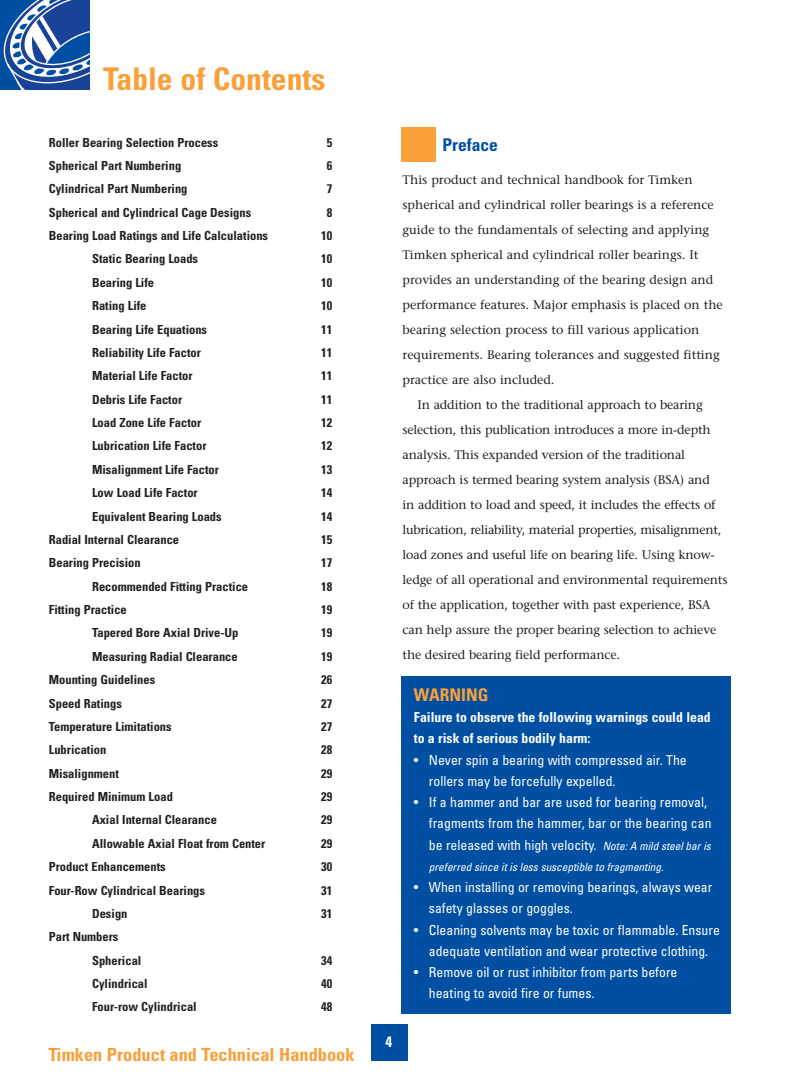
<style>
.page{position:relative;width:810px;height:1080px;background:#fff}
.page>*{position:absolute;margin:0;border:0;box-sizing:border-box;transform-origin:0 0}
.t1{font:700 condensed 31.25px "Univers";color:#f9a039}
.t2{font:700 condensed 18.12px "Univers";color:#f9a039}
.t3{font:700 condensed 17.5px "Univers";color:#f9a039}
.t4{font:700 condensed 17.5px "Univers";color:#004fa3}
.t5{font:700 condensed 15px "Univers";color:#fff}
.t6{font:condensed 13.75px/21.2px "Univers";color:#fff}
.t7{font:700 condensed 13.75px/21.2px "Univers";color:#fff}
.t8{font:12.5px "Stone Serif";letter-spacing:-.01em;color:#231f1f}
.t9{font:700 condensed 12.5px/23.4px "Univers";color:#231f1f}
.t10{font:italic condensed 11.25px "Univers";color:#fff}
.s1{font-style:italic;font-size:11.25px}
</style>
<div class="page">
<div style="left:371px;top:1024px;width:36px;height:36px;background:#004fa3"></div>
<svg style="left:0;top:0;width:90px;height:90px"></svg>
<div style="left:401px;top:677px;width:330px;height:337px;background:#004fa3"></div>
<div style="left:401px;top:128px;width:35px;height:34px;background:#f9a039"></div>
<h1 class="t1" style="left:103px;top:68px;width:224px">Table of Contents</h1>
<p class="t9" style="left:49px;top:132px;width:171px">Roller Bearing Selection Process</p>
<p class="t9" style="left:327px;top:132px;width:7px">5</p>
<p class="t9" style="left:49px;top:155px;width:134px">Spherical Part Numbering</p>
<p class="t9" style="left:327px;top:155px;width:7px">6</p>
<p class="t9" style="left:49px;top:178px;width:140px">Cylindrical Part Numbering</p>
<p class="t9" style="left:327px;top:178px;width:7px">7</p>
<p class="t9" style="left:49px;top:202px;width:204px">Spherical and Cylindrical Cage Designs</p>
<p class="t9" style="left:327px;top:202px;width:7px">8</p>
<p class="t9" style="left:49px;top:225px;width:221px">Bearing Load Ratings and Life Calculations</p>
<p class="t9" style="left:321px;top:225px;width:13px">10</p>
<p class="t9" style="left:92px;top:249px;width:108px">Static Bearing Loads</p>
<p class="t9" style="left:321px;top:249px;width:13px">10</p>
<p class="t9" style="left:92px;top:272px;width:64px">Bearing Life</p>
<p class="t9" style="left:321px;top:272px;width:13px">10</p>
<p class="t9" style="left:92px;top:295px;width:56px">Rating Life</p>
<p class="t9" style="left:321px;top:295px;width:13px">10</p>
<p class="t9" style="left:92px;top:319px;width:117px">Bearing Life Equations</p>
<p class="t9" style="left:321px;top:319px;width:13px">11</p>
<p class="t9" style="left:92px;top:342px;width:110px">Reliability Life Factor</p>
<p class="t9" style="left:321px;top:342px;width:13px">11</p>
<p class="t9" style="left:92px;top:365px;width:102px">Material Life Factor</p>
<p class="t9" style="left:321px;top:365px;width:13px">11</p>
<p class="t9" style="left:92px;top:389px;width:92px">Debris Life Factor</p>
<p class="t9" style="left:321px;top:389px;width:13px">11</p>
<p class="t9" style="left:92px;top:412px;width:111px">Load Zone Life Factor</p>
<p class="t9" style="left:321px;top:412px;width:13px">12</p>
<p class="t9" style="left:92px;top:436px;width:116px">Lubrication Life Factor</p>
<p class="t9" style="left:321px;top:436px;width:13px">12</p>
<p class="t9" style="left:92px;top:459px;width:128px">Misalignment Life Factor</p>
<p class="t9" style="left:321px;top:459px;width:13px">13</p>
<p class="t9" style="left:92px;top:482px;width:107px">Low Load Life Factor</p>
<p class="t9" style="left:321px;top:482px;width:13px">14</p>
<p class="t9" style="left:92px;top:506px;width:131px">Equivalent Bearing Loads</p>
<p class="t9" style="left:321px;top:506px;width:13px">14</p>
<p class="t9" style="left:49px;top:529px;width:132px">Radial Internal Clearance</p>
<p class="t9" style="left:321px;top:529px;width:13px">15</p>
<p class="t9" style="left:49px;top:552px;width:93px">Bearing Precision</p>
<p class="t9" style="left:321px;top:552px;width:13px">17</p>
<p class="t9" style="left:92px;top:576px;width:158px">Recommended Fitting Practice</p>
<p class="t9" style="left:321px;top:576px;width:13px">18</p>
<p class="t9" style="left:49px;top:599px;width:80px">Fitting Practice</p>
<p class="t9" style="left:321px;top:599px;width:13px">19</p>
<p class="t9" style="left:92px;top:623px;width:148px">Tapered Bore Axial Drive-Up</p>
<p class="t9" style="left:321px;top:623px;width:13px">19</p>
<p class="t9" style="left:92px;top:646px;width:147px">Measuring Radial Clearance</p>
<p class="t9" style="left:321px;top:646px;width:13px">19</p>
<p class="t9" style="left:49px;top:669px;width:108px">Mounting Guidelines</p>
<p class="t9" style="left:321px;top:669px;width:13px">26</p>
<p class="t9" style="left:49px;top:693px;width:75px">Speed Ratings</p>
<p class="t9" style="left:321px;top:693px;width:13px">27</p>
<p class="t9" style="left:49px;top:716px;width:124px">Temperature Limitations</p>
<p class="t9" style="left:321px;top:716px;width:13px">27</p>
<p class="t9" style="left:49px;top:739px;width:59px">Lubrication</p>
<p class="t9" style="left:321px;top:739px;width:13px">28</p>
<p class="t9" style="left:49px;top:763px;width:72px">Misalignment</p>
<p class="t9" style="left:321px;top:763px;width:13px">29</p>
<p class="t9" style="left:49px;top:786px;width:126px">Required Minimum Load</p>
<p class="t9" style="left:321px;top:786px;width:13px">29</p>
<p class="t9" style="left:92px;top:810px;width:126px">Axial Internal Clearance</p>
<p class="t9" style="left:321px;top:810px;width:13px">29</p>
<p class="t9" style="left:92px;top:833px;width:175px">Allowable Axial Float from Center</p>
<p class="t9" style="left:321px;top:833px;width:13px">29</p>
<p class="t9" style="left:49px;top:856px;width:118px">Product Enhancements</p>
<p class="t9" style="left:321px;top:856px;width:13px">30</p>
<p class="t9" style="left:49px;top:880px;width:158px">Four-Row Cylindrical Bearings</p>
<p class="t9" style="left:321px;top:880px;width:13px">31</p>
<p class="t9" style="left:92px;top:903px;width:37px">Design</p>
<p class="t9" style="left:321px;top:903px;width:13px">31</p>
<p class="t9" style="left:92px;top:926px;width:51px;text-indent:-43px">Part Numbers<br>Spherical</p>
<p class="t9" style="left:321px;top:950px;width:13px">34</p>
<p class="t9" style="left:92px;top:973px;width:57px">Cylindrical</p>
<p class="t9" style="left:321px;top:973px;width:13px">40</p>
<p class="t9" style="left:92px;top:997px;width:106px">Four-row Cylindrical</p>
<p class="t9" style="left:321px;top:997px;width:13px">48</p>
<h2 class="t2" style="left:48px;top:1047px;width:308px">Timken Product and Technical Handbook</h2>
<h3 class="t4" style="left:443px;top:139px;width:57px">Preface</h3>
<p class="t8" style="left:403px;top:175px;width:292px">This product and technical handbook for Timken</p>
<p class="t8" style="left:403px;top:200px;width:313px">spherical and cylindrical roller bearings is a reference</p>
<p class="t8" style="left:403px;top:225px;width:308px">guide to the fundamentals of selecting and applying</p>
<p class="t8" style="left:403px;top:250px;width:297px">Timken spherical and cylindrical roller bearings. It</p>
<p class="t8" style="left:403px;top:275px;width:312px">provides an understanding of the bearing design and</p>
<p class="t8" style="left:403px;top:300px;width:322px">performance features. Major emphasis is placed on the</p>
<p class="t8" style="left:403px;top:325px;width:298px">bearing selection process to fill various application</p>
<p class="t8" style="left:403px;top:350px;width:319px">requirements. Bearing tolerances and suggested fitting</p>
<p class="t8" style="left:403px;top:375px;width:153px">practice are also included.</p>
<p class="t8" style="left:418px;top:400px;width:287px">In addition to the traditional approach to bearing</p>
<p class="t8" style="left:403px;top:425px;width:310px">selection, this publication introduces a more in-depth</p>
<p class="t8" style="left:403px;top:450px;width:284px">analysis. This expanded version of the traditional</p>
<p class="t8" style="left:403px;top:475px;width:309px">approach is termed bearing system analysis (BSA) and</p>
<p class="t8" style="left:403px;top:500px;width:315px">in addition to load and speed, it includes the effects of</p>
<p class="t8" style="left:403px;top:525px;width:320px">lubrication, reliability, material properties, misalignment,</p>
<p class="t8" style="left:403px;top:550px;width:314px">load zones and useful life on bearing life. Using know-</p>
<p class="t8" style="left:403px;top:575px;width:326px">ledge of all operational and environmental requirements</p>
<p class="t8" style="left:403px;top:600px;width:309px">of the application, together with past experience, BSA</p>
<p class="t8" style="left:403px;top:625px;width:315px">can help assure the proper bearing selection to achieve</p>
<p class="t8" style="left:403px;top:650px;width:219px">the desired bearing field performance.</p>
<h3 class="t3" style="left:414px;top:688px;width:76px">WARNING</h3>
<p class="t7" style="left:414px;top:708px;width:298px">Failure to observe the following warnings could lead to a risk of serious bodily harm:</p>
<p class="t6" style="left:429px;top:750px;width:259px;text-indent:-15px">• Never spin a bearing with compressed air. The rollers may be forcefully expelled.</p>
<p class="t6" style="left:429px;top:793px;width:284px;text-indent:-15px">• If a hammer and bar are used for bearing removal, fragments from the hammer, bar or the bearing can be released with high velocity. <span class="s1">Note: A mild steel bar is</span></p>
<p class="t10" style="left:429px;top:863px;width:236px">preferred since it is less susceptible to fragmenting.</p>
<p class="t6" style="left:429px;top:878px;width:285px;text-indent:-15px">• When installing or removing bearings, always wear safety glasses or goggles.</p>
<p class="t6" style="left:414px;top:920px;width:308px;text-align:center">• Cleaning solvents may be toxic or flammable. Ensure adequate ventilation and wear protective clothing.</p>
<p class="t6" style="left:429px;top:963px;width:250px;text-indent:-15px">• Remove oil or rust inhibitor from parts before heating to avoid fire or fumes.</p>
<p class="t5" style="left:385px;top:1036px;width:8px">4</p>
</div>
